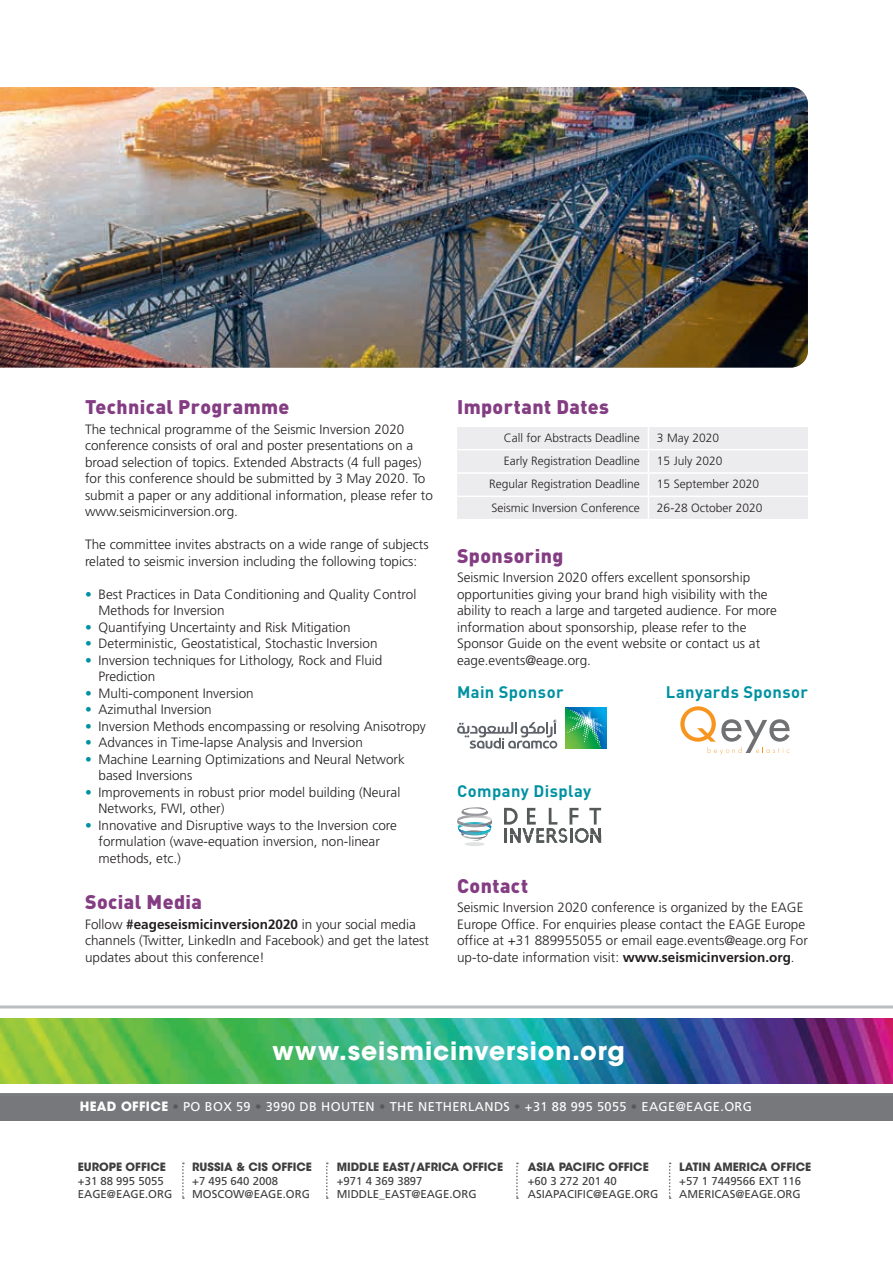
<style>
.page{position:relative;width:893px;height:1263px;background:#fff}
.page>*{position:absolute;margin:0;border:0;box-sizing:border-box;transform-origin:0 0}
.t1{font:700 25.05px "ITC Avant Garde Std";letter-spacing:.035em;color:#fff}
._01_Header_1{font:900 19.5px "DIN Pro";letter-spacing:.02em;color:#843d83}
._02_Header_2{font:700 16.5px "DIN Pro";letter-spacing:.025em;color:#0092a2}
._00_broodtekst{font:300 13.5px/16.5px "Frutiger LT Std";color:#231f20}
.t2{font:12.75px "Frutiger LT Std";letter-spacing:.03em;color:#fff}
.tabel_links{font:300 12px "Frutiger LT Std";color:#231f20}
.tabel_rechts{font:300 12px "Frutiger LT Std";color:#231f20}
.t3{font:11.4px/13.6px "Frutiger LT Std";color:#3e3e3f}
.t4{font:700 11.4px "ITC Avant Garde Std";color:#3e3e3f}
.s1{color:#0092a2}
.s2{font-weight:700}
.s3{font-family:"ITC Avant Garde Std";font-weight:700}
.s4{color:#57585a}
</style>
<div class="page">
<img style="left:0;top:1018px;width:893px;height:65px">
<hr style="left:0;top:1093px;width:893px;height:3px;background:#7a7c7f">
<div style="left:0;top:1096px;width:893px;height:25px;background:#76787b"></div>
<svg style="left:669px;top:1162px;width:2px;height:37px"></svg>
<svg style="left:516px;top:1162px;width:2px;height:37px"></svg>
<svg style="left:326px;top:1162px;width:2px;height:37px"></svg>
<svg style="left:182px;top:1162px;width:2px;height:37px"></svg>
<hr style="left:0;top:1005px;width:893px;height:3px;background:#bcbdc0">
<div style="left:457px;top:427px;width:351px;height:92px;background:#ececee"></div>
<hr style="left:457px;top:449px;width:191px;height:1px;background:#fff">
<hr style="left:457px;top:472px;width:191px;height:2px;background:#fff">
<hr style="left:457px;top:496px;width:191px;height:1px;background:#fff">
<svg style="left:565px;top:707px;width:41px;height:41px"></svg>
<svg style="left:457px;top:720px;width:100px;height:28px"></svg>
<svg style="left:567px;top:709px;width:38px;height:38px"></svg>
<hr style="left:465px;top:842px;width:19px;height:4px;background:#e1e2e2;border-radius:50%">
<svg style="left:457px;top:807px;width:35px;height:33px"></svg>
<svg style="left:504px;top:808px;width:97px;height:35px"></svg>
<svg style="left:680px;top:706px;width:109px;height:49px"></svg>
<img style="left:0;top:87px;width:808px;height:281px">
<p class="_01_Header_1" style="left:85px;top:394px;width:206px">Technical Programme</p>
<p class="_00_broodtekst" style="left:85px;top:421px;width:349px">The technical programme of the Seismic Inversion 2020 conference consists of oral and poster presentations on a broad selection of topics. Extended Abstracts (4 full pages) for this conference should be submitted by 3 May 2020. To submit a paper or any additional information, please refer to www.seismicinversion.org.</p>
<p class="_00_broodtekst" style="left:85px;top:536px;width:345px">The committee invites abstracts on a wide range of subjects related to seismic inversion including the following topics:</p>
<p class="_00_broodtekst" style="left:99px;top:586px;width:319px;text-indent:-14px"><span class="s1">•</span> Best Practices in Data Conditioning and Quality Control<br>Methods for Inversion</p>
<p class="_00_broodtekst" style="left:85px;top:619px;width:267px"><span class="s1">•</span> Quantifying Uncertainty and Risk Mitigation</p>
<p class="_00_broodtekst" style="left:85px;top:635px;width:294px"><span class="s1">•</span> Deterministic, Geostatistical, Stochastic Inversion</p>
<p class="_00_broodtekst" style="left:99px;top:652px;width:285px;text-indent:-14px"><span class="s1">•</span> Inversion techniques for Lithology, Rock and Fluid<br>Prediction</p>
<p class="_00_broodtekst" style="left:85px;top:685px;width:170px"><span class="s1">•</span> Multi-component Inversion</p>
<p class="_00_broodtekst" style="left:85px;top:701px;width:128px"><span class="s1">•</span> Azimuthal Inversion</p>
<p class="_00_broodtekst" style="left:85px;top:718px;width:342px"><span class="s1">•</span> Inversion Methods encompassing or resolving Anisotropy</p>
<p class="_00_broodtekst" style="left:85px;top:734px;width:279px"><span class="s1">•</span> Advances in Time-lapse Analysis and Inversion</p>
<p class="_00_broodtekst" style="left:99px;top:751px;width:308px;text-indent:-14px"><span class="s1">•</span> Machine Learning Optimizations and Neural Network based Inversions</p>
<p class="_00_broodtekst" style="left:99px;top:784px;width:303px;text-indent:-14px"><span class="s1">•</span> Improvements in robust prior model building (Neural<br>Networks, FWI, other)</p>
<p class="_00_broodtekst" style="left:99px;top:817px;width:300px;text-indent:-14px"><span class="s1">•</span> Innovative and Disruptive ways to the Inversion core formulation (wave-equation inversion, non-linear methods, etc.)</p>
<p class="_01_Header_1" style="left:85px;top:889px;width:118px">Social Media</p>
<p class="_00_broodtekst" style="left:85px;top:916px;width:345px">Follow <span class="s2">#eageseismicinversion2020</span> in your social media channels (Twitter, LinkedIn and Facebook) and get the latest updates about this conference!</p>
<p class="_01_Header_1" style="left:457px;top:394px;width:153px">Important Dates</p>
<p class="tabel_links" style="left:504px;top:431px;width:138px">Call for Abstracts Deadline</p>
<p class="tabel_rechts" style="left:657px;top:431px;width:64px">3 May 2020</p>
<p class="tabel_links" style="left:504px;top:454px;width:138px">Early Registration Deadline</p>
<p class="tabel_rechts" style="left:657px;top:454px;width:67px">15 July 2020</p>
<p class="tabel_links" style="left:489px;top:477px;width:152px">Regular Registration Deadline</p>
<p class="tabel_rechts" style="left:657px;top:477px;width:104px">15 September 2020</p>
<p class="tabel_links" style="left:491px;top:501px;width:150px">Seismic Inversion Conference</p>
<p class="tabel_rechts" style="left:657px;top:501px;width:107px">26-28 October 2020</p>
<p class="_01_Header_1" style="left:457px;top:542px;width:108px">Sponsoring</p>
<p class="_00_broodtekst" style="left:457px;top:569px;width:321px">Seismic Inversion 2020 offers excellent sponsorship opportunities giving your brand high visibility with the ability to reach a large and targeted audience. For more information about sponsorship, please refer to the Sponsor Guide on the event website or contact us at</p>
<p class="_00_broodtekst" style="left:457px;top:652px;width:135px">eage.events@eage.org.</p>
<p class="_02_Header_2" style="left:457px;top:680px;width:108px">Main Sponsor</p>
<p class="_02_Header_2" style="left:666px;top:680px;width:144px">Lanyards Sponsor</p>
<p class="_02_Header_2" style="left:457px;top:779px;width:136px">Company Display</p>
<p class="_01_Header_1" style="left:457px;top:872px;width:72px">Contact</p>
<p class="_00_broodtekst" style="left:457px;top:899px;width:352px">Seismic Inversion 2020 conference is organized by the EAGE Europe Office. For enquiries please contact the EAGE Europe office at +31 889955055 or email eage.events@eage.org For up-to-date information visit: <span class="s2">www.seismicinversion.org</span>.</p>
<p class="t1" style="left:273px;top:1034px;width:354px">www.seismicinversion.org</p>
<p class="t2" style="left:80px;top:1099px;width:674px"><span class="s3">HEAD OFFICE</span> <span class="s4">•</span> PO BOX 59 <span class="s4">•</span> 3990 DB HOUTEN <span class="s4">•</span> THE NETHERLANDS <span class="s4">•</span> +31 88 995 5055 <span class="s4">•</span> EAGE@EAGE.ORG</p>
<p class="t4" style="left:78px;top:1159px;width:90px">EUROPE OFFICE</p>
<p class="t3" style="left:78px;top:1174px;width:87px">+31 88 995 5055</p>
<p class="t3" style="left:78px;top:1188px;width:96px">EAGE@EAGE.ORG</p>
<p class="t4" style="left:192px;top:1159px;width:121px">RUSSIA &amp; CIS OFFICE</p>
<p class="t3" style="left:192px;top:1174px;width:119px">+7 495 640 2008<br>MOSCOW@EAGE.ORG</p>
<p class="t4" style="left:337px;top:1159px;width:168px">MIDDLE EAST/AFRICA OFFICE</p>
<p class="t3" style="left:337px;top:1174px;width:141px">+971 4 369 3897<br>MIDDLE_EAST@EAGE.ORG</p>
<p class="t4" style="left:528px;top:1159px;width:122px">ASIA PACIFIC OFFICE</p>
<p class="t3" style="left:528px;top:1174px;width:132px">+60 3 272 201 40<br>ASIAPACIFIC@EAGE.ORG</p>
<p class="t4" style="left:679px;top:1159px;width:133px">LATIN AMERICA OFFICE</p>
<p class="t3" style="left:679px;top:1174px;width:123px">+57 1 7449566 EXT 116<br>AMERICAS@EAGE.ORG</p>
</div>
